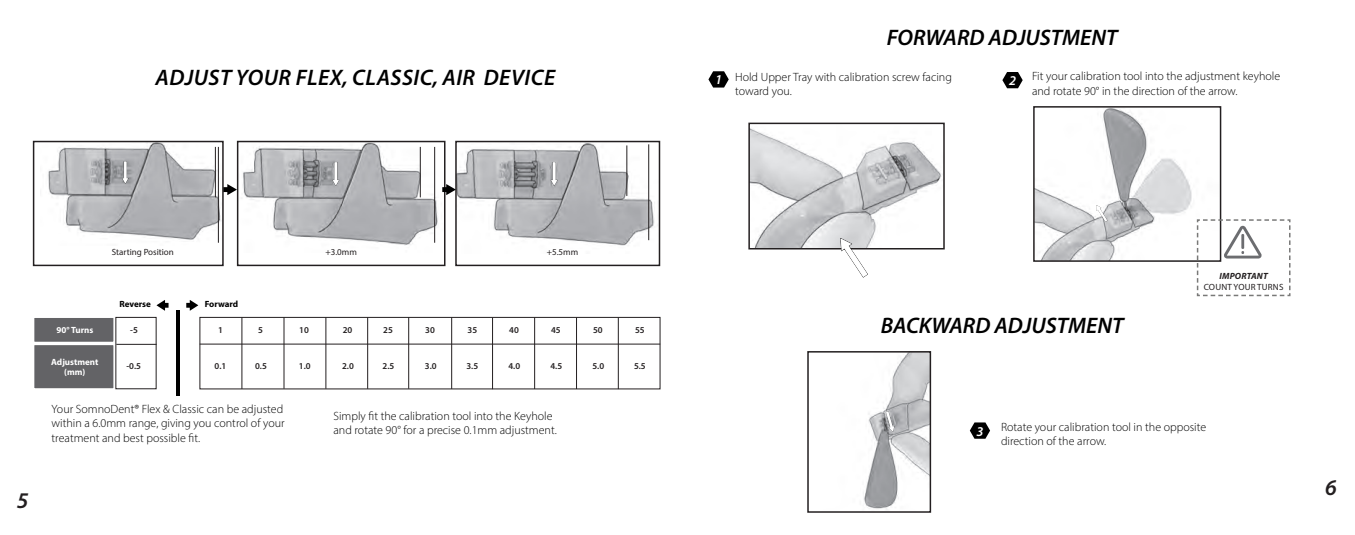
<style>
.page{position:relative;width:1355px;height:535px;background:#fff}
.page>*{position:absolute;margin:0;border:0;box-sizing:border-box;transform-origin:0 0}
.t1{font:italic 600 22.5px "Myriad Pro";color:#000}
.t2{font:italic 600 22.5px "Myriad Pro";letter-spacing:.02em;color:#000}
.t3{font:italic 600 22.5px "Myriad Pro";color:#231f20}
.t4{font:italic 600 13.5px "Myriad Pro";color:#fff}
.t5{font:300 12px/14.4px "Myriad Pro";color:#000}
.t6{font:600 9px "Myriad Pro";color:#231f20}
.t7{font:9px "Myriad Pro";color:#231f20}
.t8{font:700 9px/10.8px "Myriad Pro";color:#fff;text-align:center}
.t9{font:700 9px "Myriad Pro";color:#000}
.t10{font:9px "Myriad Pro";letter-spacing:.02em;color:#231f20}
.t11{font:italic 700 9px "Myriad Pro";letter-spacing:.02em;color:#231f20}
</style>
<div class="page">
<div style="left:33px;top:316px;width:82px;height:27px;background:#636366;border:2px solid #fff"></div>
<div style="left:33px;top:343px;width:82px;height:46px;background:#636366;border:2px solid #fff"></div>
<svg style="left:186px;top:300px;width:12px;height:10px"></svg>
<svg style="left:157px;top:300px;width:11px;height:10px"></svg>
<hr style="left:176px;top:310px;width:3px;height:86px;background:#000">
<img style="left:48px;top:144px;width:173px;height:99px">
<div style="left:33px;top:141px;width:191px;height:125px;border:2px solid #231f20"></div>
<img style="left:241px;top:144px;width:197px;height:101px">
<div style="left:237px;top:141px;width:208px;height:125px;border:2px solid #231f20"></div>
<img style="left:458px;top:144px;width:197px;height:102px">
<div style="left:455px;top:141px;width:205px;height:125px;border:2px solid #231f20"></div>
<svg style="left:122px;top:161px;width:7px;height:23px"></svg>
<svg style="left:332px;top:162px;width:7px;height:24px"></svg>
<svg style="left:550px;top:162px;width:7px;height:24px"></svg>
<hr style="left:218px;top:147px;width:1px;height:96px;background:#231f20">
<hr style="left:434px;top:147px;width:1px;height:96px;background:#231f20">
<hr style="left:648px;top:144px;width:1px;height:96px;background:#231f20">
<hr style="left:215px;top:147px;width:1px;height:50px;background:#231f20">
<hr style="left:420px;top:147px;width:1px;height:50px;background:#231f20">
<hr style="left:626px;top:145px;width:1px;height:51px;background:#231f20">
<svg style="left:223px;top:184px;width:14px;height:11px"></svg>
<svg style="left:442px;top:184px;width:14px;height:11px"></svg>
<div style="left:200px;top:317px;width:460px;height:72px;border:1px solid #231f20"></div>
<hr style="left:200px;top:344px;width:460px;height:1px;background:#231f20">
<hr style="left:242px;top:317px;width:1px;height:72px;background:#231f20">
<hr style="left:284px;top:317px;width:1px;height:72px;background:#231f20">
<hr style="left:325px;top:317px;width:1px;height:72px;background:#231f20">
<hr style="left:367px;top:317px;width:1px;height:72px;background:#231f20">
<hr style="left:408px;top:317px;width:1px;height:71px;background:#231f20">
<hr style="left:451px;top:317px;width:1px;height:72px;background:#231f20">
<hr style="left:492px;top:317px;width:1px;height:72px;background:#231f20">
<hr style="left:534px;top:317px;width:1px;height:72px;background:#231f20">
<hr style="left:576px;top:317px;width:1px;height:72px;background:#231f20">
<hr style="left:618px;top:317px;width:1px;height:72px;background:#231f20">
<hr style="left:116px;top:344px;width:41px;height:1px;background:#231f20">
<img style="left:863px;top:354px;width:65px;height:155px">
<div style="left:807px;top:351px;width:124px;height:161px;border:2px solid #231f20"></div>
<svg style="left:969px;top:422px;width:21px;height:16px"></svg>
<svg style="left:885px;top:411px;width:9px;height:21px"></svg>
<svg style="left:1033px;top:106px;width:189px;height:156px"></svg>
<img style="left:751px;top:128px;width:190px;height:118px">
<div style="left:748px;top:123px;width:196px;height:126px;border:2px solid #231f20"></div>
<svg style="left:708px;top:71px;width:20px;height:17px"></svg>
<svg style="left:840px;top:238px;width:28px;height:39px"></svg>
<svg style="left:1096px;top:205px;width:11px;height:17px"></svg>
<svg style="left:1196px;top:218px;width:95px;height:79px"></svg>
<svg style="left:1002px;top:72px;width:20px;height:16px"></svg>
<h1 class="t2" style="left:155px;top:63px;width:401px">ADJUST YOUR FLEX, CLASSIC, AIR DEVICE</h1>
<h1 class="t3" style="left:17px;top:486px;width:13px">5</h1>
<p class="t7" style="left:112px;top:246px;width:64px">Starting Position</p>
<p class="t7" style="left:325px;top:246px;width:33px">+3.0mm</p>
<p class="t7" style="left:547px;top:246px;width:33px">+5.5mm</p>
<p class="t8" style="left:56px;top:324px;width:38px">90° Turns</p>
<p class="t8" style="left:51px;top:356px;width:49px">Adjustment (mm)</p>
<p class="t9" style="left:119px;top:298px;width:33px">Reverse</p>
<p class="t9" style="left:205px;top:298px;width:35px">Forward</p>
<p class="t6" style="left:218px;top:324px;width:6px">1</p>
<p class="t6" style="left:258px;top:324px;width:6px">5</p>
<p class="t6" style="left:299px;top:324px;width:11px">10</p>
<p class="t6" style="left:343px;top:324px;width:11px">20</p>
<p class="t6" style="left:383px;top:324px;width:11px">25</p>
<p class="t6" style="left:425px;top:324px;width:11px">30</p>
<p class="t6" style="left:467px;top:324px;width:11px">35</p>
<p class="t6" style="left:509px;top:324px;width:11px">40</p>
<p class="t6" style="left:551px;top:324px;width:11px">45</p>
<p class="t6" style="left:593px;top:324px;width:11px">50</p>
<p class="t6" style="left:635px;top:324px;width:11px">55</p>
<p class="t6" style="left:130px;top:324px;width:9px">-5</p>
<p class="t6" style="left:126px;top:360px;width:16px">-0.5</p>
<p class="t6" style="left:215px;top:360px;width:13px">0.1</p>
<p class="t6" style="left:255px;top:360px;width:13px">0.5</p>
<p class="t6" style="left:299px;top:360px;width:13px">1.0</p>
<p class="t6" style="left:342px;top:360px;width:13px">2.0</p>
<p class="t6" style="left:382px;top:360px;width:13px">2.5</p>
<p class="t6" style="left:425px;top:360px;width:13px">3.0</p>
<p class="t6" style="left:466px;top:360px;width:13px">3.5</p>
<p class="t6" style="left:508px;top:360px;width:13px">4.0</p>
<p class="t6" style="left:550px;top:360px;width:13px">4.5</p>
<p class="t6" style="left:592px;top:360px;width:13px">5.0</p>
<p class="t6" style="left:634px;top:360px;width:13px">5.5</p>
<p class="t5" style="left:52px;top:401px;width:234px;text-align:justify">Your SomnoDent® Flex &amp; Classic can be adjusted within a 6.0mm range, giving you control of your treatment and best possible fit.</p>
<p class="t5" style="left:333px;top:408px;width:225px">Simply fit the calibration tool into the Keyhole and rotate 90° for a precise 0.1mm adjustment.</p>
<h1 class="t1" style="left:886px;top:23px;width:232px">FORWARD ADJUSTMENT</h1>
<p class="t4" style="left:715px;top:71px;width:9px">1</p>
<p class="t5" style="left:1032px;top:69px;width:250px">Fit your calibration tool into the adjustment keyhole and rotate 90° in the direction of the arrow.</p>
<p class="t5" style="left:735px;top:69px;width:218px">Hold Upper Tray with calibration screw facing toward you.</p>
<p class="t4" style="left:1009px;top:72px;width:9px">2</p>
<h1 class="t1" style="left:880px;top:311px;width:244px">BACKWARD ADJUSTMENT</h1>
<p class="t11" style="left:1219px;top:270px;width:50px">IMPORTANT</p>
<p class="t10" style="left:1203px;top:281px;width:81px">COUNT YOUR TURNS</p>
<p class="t4" style="left:976px;top:422px;width:9px">3</p>
<p class="t5" style="left:1001px;top:419px;width:207px">Rotate your calibration tool in the opposite direction of the arrow.</p>
<h1 class="t3" style="left:1325px;top:472px;width:13px">6</h1>
</div>
